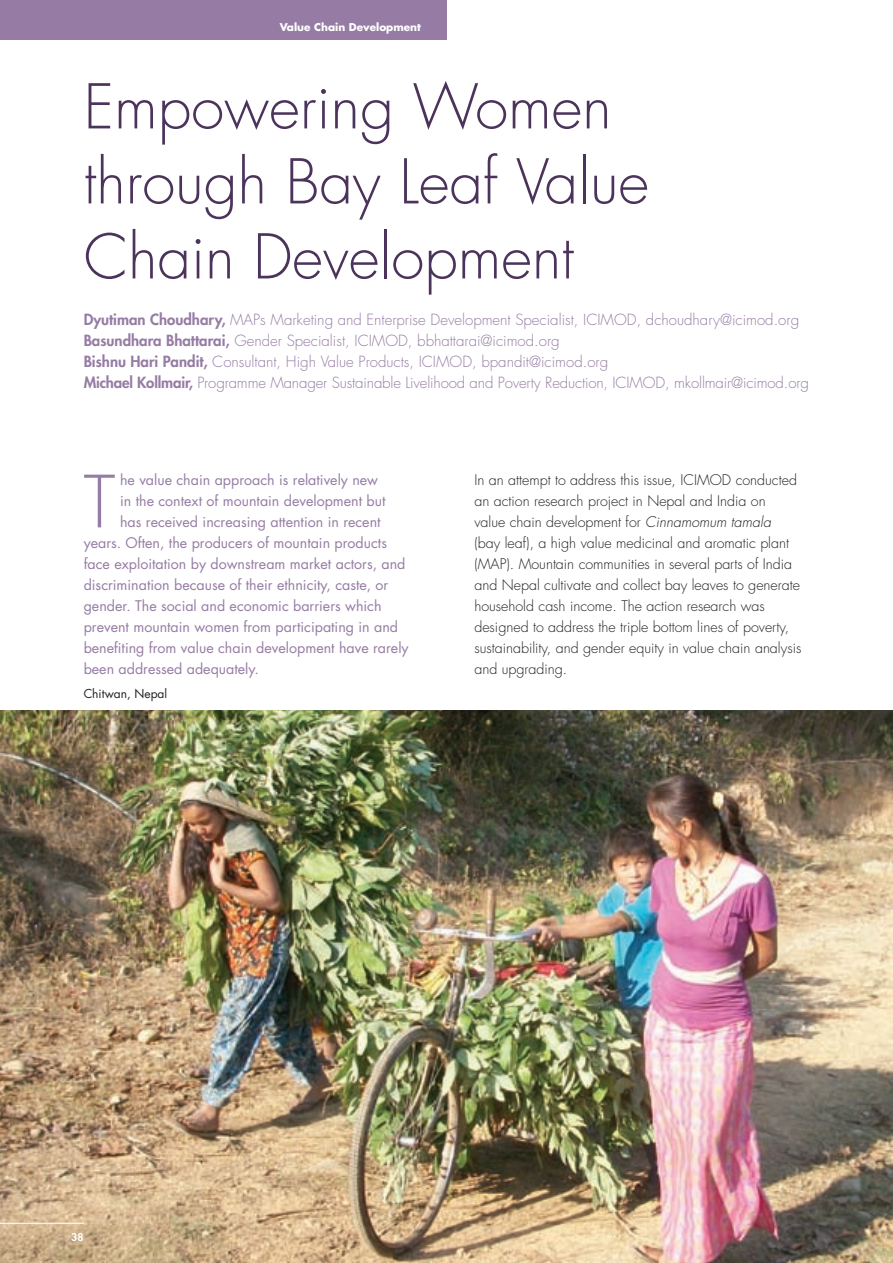
<style>
.page{position:relative;width:893px;height:1263px;background:#fff}
.page>*{position:absolute;margin:0;border:0;box-sizing:border-box;transform-origin:0 0}
.BODY{font:300 69.9px "Futura Std";color:#967ca4}
.t1{font:300 60px/75px "Futura Std";color:#4b335b}
.Name{font:300 15px/21px "Futura Std";color:#967ca4}
.BODY-2{font:300 14.25px/21px "Futura Std";color:#231f20}
.BODY-3{font:14.25px "Futura Std";color:#967ca4}
.t2{font:12px "Futura Std";color:#231f20}
.Head_1{font:700 10.5px "Futura Std";color:#fff}
.t3{font:800 10.5px "Futura Std";color:#fff}
.s1{font-weight:800}
.s2{font-style:italic}
</style>
<div class="page">
<img style="left:0;top:710px;width:893px;height:553px">
<div style="left:0;top:0;width:446px;height:39px;background:#967ca4"></div>
<hr style="left:0;top:1223px;width:84px;height:1px;background:#fff">
<p class="Head_1" style="left:280px;top:20px;width:143px">Value Chain Development</p>
<p class="t1" style="left:84px;top:71px;width:567px">Empowering Women through Bay Leaf Value<br>Chain Development</p>
<p class="Name" style="left:84px;top:309px;width:727px"><span class="s1">Dyutiman Choudhary,</span> MAPs Marketing and Enterprise Development Specialist, ICIMOD, dchoudhary@icimod.org <span class="s1">Basundhara Bhattarai,</span> Gender Specialist, ICIMOD, bbhattarai@icimod.org<br><span class="s1">Bishnu Hari Pandit,</span> Consultant, High Value Products, ICIMOD, bpandit@icimod.org<br><span class="s1">Michael Kollmair,</span> Programme Manager Sustainable Livelihood and Poverty Reduction, ICIMOD, mkollmair@icimod.org</p>
<p class="BODY" style="left:84px;top:459px;width:33px">T</p>
<p class="BODY-3" style="left:120px;top:471px;width:260px">he value chain approach is relatively new</p>
<p class="BODY-3" style="left:120px;top:492px;width:267px">in the context of mountain development but</p>
<p class="BODY-3" style="left:120px;top:513px;width:262px">has received increasing attention in recent</p>
<p class="BODY-3" style="left:84px;top:534px;width:305px">years. Often, the producers of mountain products</p>
<p class="BODY-3" style="left:84px;top:555px;width:323px">face exploitation by downstream market actors, and</p>
<p class="BODY-3" style="left:84px;top:576px;width:306px">discrimination because of their ethnicity, caste, or</p>
<p class="BODY-3" style="left:84px;top:597px;width:299px">gender. The social and economic barriers which</p>
<p class="BODY-3" style="left:84px;top:618px;width:316px">prevent mountain women from participating in and</p>
<p class="BODY-3" style="left:84px;top:639px;width:326px">benefiting from value chain development have rarely</p>
<p class="BODY-3" style="left:84px;top:660px;width:177px">been addressed adequately.</p>
<p class="t2" style="left:84px;top:685px;width:85px">Chitwan, Nepal</p>
<p class="BODY-2" style="left:474px;top:470px;width:328px">In an attempt to address this issue, ICIMOD conducted an action research project in Nepal and India on<br>value chain development for <span class="s2">Cinnamomum tamala<br></span>(bay leaf), a high value medicinal and aromatic plant (MAP). Mountain communities in several parts of India and Nepal cultivate and collect bay leaves to generate household cash income. The action research was designed to address the triple bottom lines of poverty, sustainability, and gender equity in value chain analysis and upgrading.</p>
<p class="t3" style="left:71px;top:1230px;width:14px">38</p>
</div>
